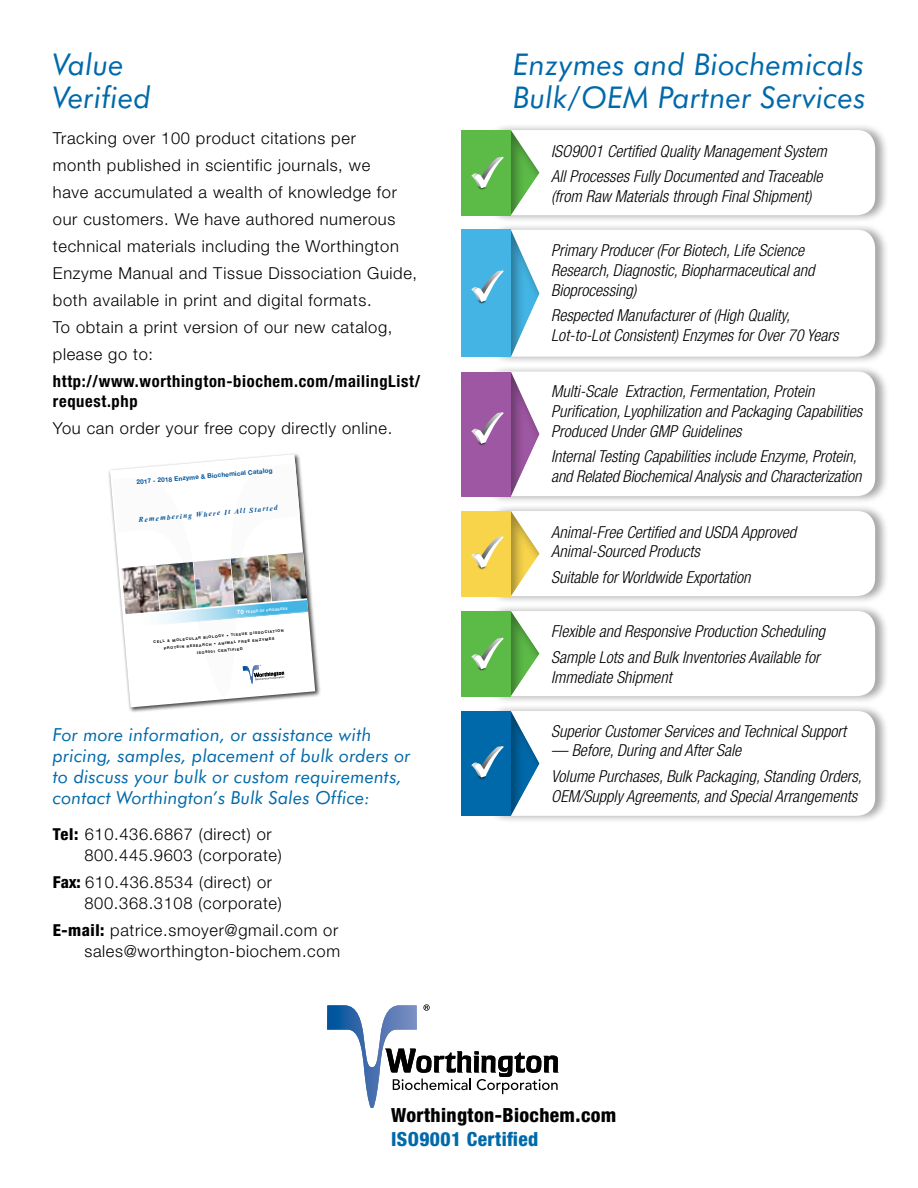
<style>
.page{position:relative;width:918px;height:1188px;background:#fff}
.page>*{position:absolute;margin:0;border:0;box-sizing:border-box;transform-origin:0 0}
.t1{font:italic 30px/33px "Futura BT";letter-spacing:.01em;color:#0069aa}
.t2{font:800 condensed 19.5px "Helvetica Neue";letter-spacing:.02em;color:#000}
.t3{font:800 condensed 19.5px "Helvetica Neue";letter-spacing:.02em;color:#0069aa}
.t4{font:italic 18px/21px "Futura BT";letter-spacing:.01em;color:#0069aa}
.t5{font:italic 300 condensed 16.5px/19.8px "Helvetica Neue";color:#000}
.t6{font:300 16.5px/27px "Helvetica Neue";letter-spacing:.04em;color:#000}
.t7{font:700 condensed 16.5px/19.5px "Helvetica Neue";letter-spacing:.04em;color:#000}
.t8{font:italic 700 7.35px "Times New Roman";color:#00539b}
.t9{font:700 6.45px "Helvetica Neue";color:#00539b}
.t10{font:700 3.6px/7.4px "Helvetica Neue";color:#000;text-align:center}
.t11{font:700 3.3px "Helvetica Neue";color:#fff}
.s1{font-size:5.7px}
.s2{font-weight:800;font-stretch:condensed}
</style>
<div class="page">
<svg style="left:327px;top:1004px;width:231px;height:104px"></svg>
<div style="left:108px;top:452px;width:213px;height:261px;background:#000;opacity:.75"></div>
<svg style="left:110px;top:454px;width:205px;height:253px"></svg>
<svg style="left:113px;top:462px;width:202px;height:235px"></svg>
<svg style="left:243px;top:665px;width:42px;height:19px"></svg>
<img style="left:122px;top:552px;width:189px;height:76px">
<img style="left:268px;top:552px;width:39px;height:49px">
<div style="left:483px;top:123px;width:407px;height:100px;background:#000;opacity:.35"></div>
<div style="left:484px;top:130px;width:391px;height:85px;background:#fff;border-radius:18px"></div>
<div style="left:483px;top:504px;width:407px;height:100px;background:#000;opacity:.35"></div>
<div style="left:484px;top:511px;width:391px;height:85px;background:#fff;border-radius:18px"></div>
<div style="left:483px;top:604px;width:407px;height:100px;background:#000;opacity:.35"></div>
<div style="left:484px;top:611px;width:391px;height:85px;background:#fff;border-radius:18px"></div>
<div style="left:483px;top:704px;width:407px;height:120px;background:#000;opacity:.35"></div>
<div style="left:484px;top:711px;width:391px;height:105px;background:#fff;border-radius:18px"></div>
<div style="left:485px;top:223px;width:405px;height:142px;background:#000;opacity:.35"></div>
<div style="left:486px;top:230px;width:389px;height:127px;background:#fff;border-radius:18px"></div>
<div style="left:481px;top:364px;width:409px;height:140px;background:#000;opacity:.35"></div>
<div style="left:482px;top:372px;width:393px;height:124px;background:#fff;border-radius:18px"></div>
<div style="left:462px;top:130px;width:49px;height:85px;background:#5cba47"></div>
<div style="left:462px;top:511px;width:49px;height:85px;background:#f8d44b"></div>
<div style="left:462px;top:611px;width:49px;height:85px;background:#5cba47"></div>
<div style="left:462px;top:711px;width:49px;height:105px;background:#0069aa"></div>
<div style="left:462px;top:230px;width:49px;height:127px;background:#43b4e3"></div>
<div style="left:462px;top:372px;width:49px;height:124px;background:#9e57a2"></div>
<div style="left:508px;top:128px;width:32px;height:88px;background:#000;opacity:.35"></div>
<div style="left:508px;top:509px;width:32px;height:88px;background:#000;opacity:.35"></div>
<div style="left:508px;top:609px;width:32px;height:88px;background:#000;opacity:.35"></div>
<div style="left:508px;top:709px;width:32px;height:108px;background:#000;opacity:.35"></div>
<div style="left:508px;top:228px;width:32px;height:130px;background:#000;opacity:.35"></div>
<div style="left:508px;top:369px;width:32px;height:128px;background:#000;opacity:.35"></div>
<svg style="left:471px;top:157px;width:33px;height:33px"></svg>
<svg style="left:471px;top:270px;width:33px;height:34px"></svg>
<svg style="left:471px;top:412px;width:33px;height:34px"></svg>
<svg style="left:471px;top:536px;width:33px;height:34px"></svg>
<svg style="left:471px;top:638px;width:33px;height:33px"></svg>
<svg style="left:471px;top:746px;width:33px;height:34px"></svg>
<h1 class="t1" style="left:53px;top:48px;width:99px">Value<br>Verified</h1>
<p class="t6" style="left:53px;top:125px;width:366px">Tracking over 100 product citations per<br>month published in scientific journals, we<br>have accumulated a wealth of knowledge for our customers. We have authored numerous technical materials including the Worthington Enzyme Manual and Tissue Dissociation Guide, both available in print and digital formats.<br>To obtain a print version of our new catalog, please go to:</p>
<p class="t7" style="left:53px;top:372px;width:369px">http://www.worthington-biochem.com/mailingList/ request.php</p>
<p class="t6" style="left:53px;top:414px;width:341px">You can order your free copy directly online.</p>
<p class="t9" style="left:136px;top:478px;width:138px;rotate:-5deg">2017 - 2018 Enzyme &amp; Biochemical Catalog</p>
<p class="t8" style="left:138px;top:515px;width:141px;rotate:-5deg">Remembering Where It All Started</p>
<p class="t11" style="left:237px;top:611px;width:52px;rotate:-5deg"><span class="s1">70</span> YEARS OF PROGRESS</p>
<p class="t10" style="left:153px;top:638px;width:132px;rotate:-5deg">CELL &amp; MOLECULAR BIOLOGY • TISSUE DISSOCIATION<br>PROTEIN RESEARCH • ANIMAL FREE ENZYMES<br>ISO9001 CERTIFIED</p>
<p class="t4" style="left:53px;top:724px;width:359px">For more information, or assistance with pricing, samples, placement of bulk orders or to discuss your bulk or custom requirements, contact Worthington’s Bulk Sales Office:</p>
<p class="t6" style="left:84px;top:824px;width:199px;line-height:21px;text-indent:-31px"><span class="s2">Tel:</span> 610.436.6867 (direct) or<br>800.445.9603 (corporate)</p>
<p class="t6" style="left:84px;top:872px;width:199px;line-height:21px;text-indent:-31px"><span class="s2">Fax:</span> 610.436.8534 (direct) or<br>800.368.3108 (corporate)</p>
<p class="t6" style="left:53px;top:920px;width:289px;line-height:21px;text-align:right"><span class="s2">E-mail:</span> patrice.smoyer@gmail.com or sales@worthington-biochem.com</p>
<h1 class="t1" style="left:513px;top:48px;width:354px">Enzymes and Biochemicals<br>Bulk/OEM Partner Services</h1>
<p class="t5" style="left:551px;top:138px;width:277px;line-height:25.5px">ISO9001 Certified Quality Management System<br>All Processes Fully Documented and Traceable</p>
<p class="t5" style="left:551px;top:186px;width:262px">(from Raw Materials through Final Shipment)</p>
<p class="t5" style="left:551px;top:240px;width:265px">Primary Producer (For Biotech, Life Science<br>Research, Diagnostic, Biopharmaceutical and<br>Bioprocessing)</p>
<p class="t5" style="left:551px;top:306px;width:289px">Respected Manufacturer of (High Quality,<br>Lot-to-Lot Consistent) Enzymes for Over 70 Years</p>
<p class="t5" style="left:551px;top:381px;width:313px">Multi-Scale Extraction, Fermentation, Protein<br>Purification, Lyophilization and Packaging Capabilities<br>Produced Under GMP Guidelines</p>
<p class="t5" style="left:551px;top:446px;width:312px">Internal Testing Capabilities include Enzyme, Protein, and Related Biochemical Analysis and Characterization</p>
<p class="t5" style="left:551px;top:522px;width:246px">Animal-Free Certified and USDA Approved<br>Animal-Sourced Products</p>
<p class="t5" style="left:551px;top:567px;width:201px">Suitable for Worldwide Exportation</p>
<p class="t5" style="left:551px;top:619px;width:275px;line-height:25.5px">Flexible and Responsive Production Scheduling<br>Sample Lots and Bulk Inventories Available for</p>
<p class="t5" style="left:551px;top:667px;width:122px">Immediate Shipment</p>
<p class="t5" style="left:551px;top:721px;width:296px">Superior Customer Services and Technical Support</p>
<p class="t5" style="left:551px;top:738px;width:312px;line-height:25.5px">— Before, During and After Sale<br>Volume Purchases, Bulk Packaging, Standing Orders,</p>
<p class="t5" style="left:551px;top:786px;width:307px">OEM/Supply Agreements, and Special Arrangements</p>
<p class="t2" style="left:391px;top:1103px;width:227px">Worthington-Biochem.com</p>
<p class="t3" style="left:391px;top:1127px;width:149px">ISO9001 Certified</p>
</div>
